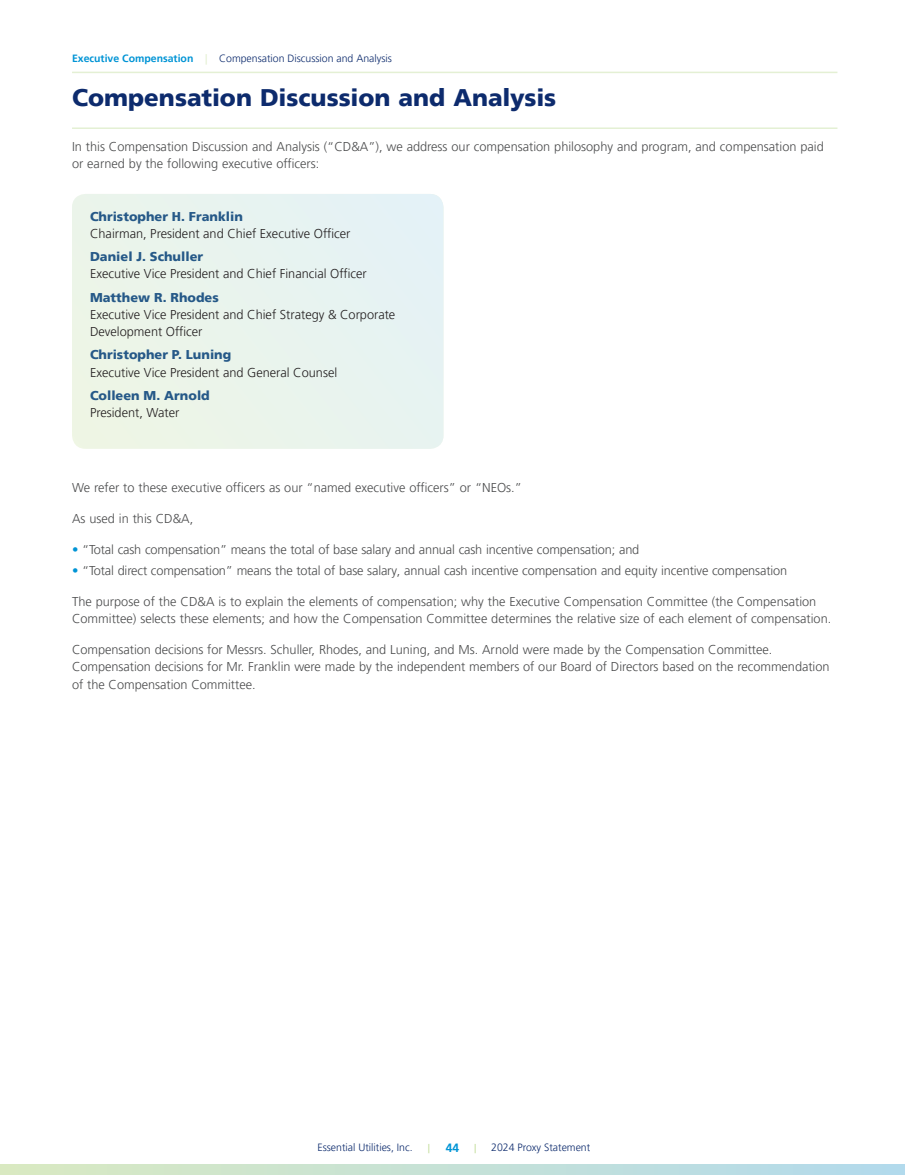
<style>
.page{position:relative;width:905px;height:1175px;background:#fff}
.page>*{position:absolute;margin:0;border:0;box-sizing:border-box;transform-origin:0 0}
.t1{font:900 24px "Frutiger LT Pro";color:#0d2b6d}
.subhead8_12{font:300 12.75px/17.2px "Frutiger LT Pro";letter-spacing:-.005em;color:#4b4c4d}
.BODY{font:300 12.75px/17.2px "Frutiger LT Pro";color:#231f20}
.BODY-2{font:900 12.75px/17.2px "Frutiger LT Pro";color:#265988}
.t2{font:700 12px "Frutiger LT Pro";color:#0094d5}
.t3{font:300 10.5px "Frutiger LT Pro";color:#0d2b6d}
.s1{font-weight:700;color:#0094d5}
.s2{color:#daeac1}
.s3{font-weight:900;color:#265988}
.s4{font-weight:300;color:#231f20}
.s5{color:#0094d5}
</style>
<div class="page">
<svg style="left:0;top:1164px;width:904px;height:10px;background:#c5e1d6"></svg>
<svg style="left:474px;top:1144px;width:2px;height:9px"></svg>
<hr style="left:72px;top:72px;width:765px;height:1px;background:#e4f0d4">
<hr style="left:72px;top:127px;width:765px;height:2px;background:#e4f0d4">
<div style="left:72px;top:194px;width:371px;height:255px;background:#e9f4ed;border-radius:14px"></div>
<p class="t3" style="left:72px;top:52px;width:321px"><span class="s1">Executive Compensation</span> <span class="s2">|</span> Compensation Discussion and Analysis</p>
<h2 class="t1" style="left:72px;top:83px;width:486px">Compensation Discussion and Analysis</h2>
<p class="subhead8_12" style="left:72px;top:138px;width:753px">In this Compensation Discussion and Analysis (“CD&amp;A”), we address our compensation philosophy and program, and compensation paid or earned by the following executive officers:</p>
<p class="BODY" style="left:90px;top:208px;width:262px"><span class="s3">Christopher H. Franklin<br></span>Chairman, President and Chief Executive Officer</p>
<p class="BODY" style="left:90px;top:248px;width:278px"><span class="s3">Daniel J. Schuller<br></span>Executive Vice President and Chief Financial Officer</p>
<p class="BODY" style="left:90px;top:289px;width:307px"><span class="s3">Matthew R. Rhodes<br></span>Executive Vice President and Chief Strategy &amp; Corporate<br>Development Officer</p>
<p class="BODY" style="left:90px;top:346px;width:249px"><span class="s3">Christopher P. Luning<br></span>Executive Vice President and General Counsel</p>
<p class="BODY-2" style="left:90px;top:387px;width:121px">Colleen M. Arnold<br><span class="s4">President, Water</span></p>
<p class="subhead8_12" style="left:72px;top:479px;width:451px">We refer to these executive officers as our “named executive officers” or “NEOs.”</p>
<p class="subhead8_12" style="left:72px;top:510px;width:123px">As used in this CD&amp;A,</p>
<p class="subhead8_12" style="left:72px;top:540px;width:569px"><span class="s5">•</span> “Total cash compensation” means the total of base salary and annual cash incentive compensation; and</p>
<p class="subhead8_12" style="left:72px;top:562px;width:716px"><span class="s5">•</span> “Total direct compensation” means the total of base salary, annual cash incentive compensation and equity incentive compensation</p>
<p class="subhead8_12" style="left:72px;top:593px;width:760px">The purpose of the CD&amp;A is to explain the elements of compensation; why the Executive Compensation Committee (the Compensation<br>Committee) selects these elements; and how the Compensation Committee determines the relative size of each element of compensation.</p>
<p class="subhead8_12" style="left:72px;top:641px;width:759px">Compensation decisions for Messrs. Schuller, Rhodes, and Luning, and Ms. Arnold were made by the Compensation Committee.<br>Compensation decisions for Mr. Franklin were made by the independent members of our Board of Directors based on the recommendation of the Compensation Committee.</p>
<p class="t3" style="left:317px;top:1141px;width:97px">Essential Utilities, Inc.</p>
<p class="t2" style="left:446px;top:1141px;width:15px">44</p>
<p class="t3" style="left:491px;top:1141px;width:100px">2024 Proxy Statement</p>
</div>
